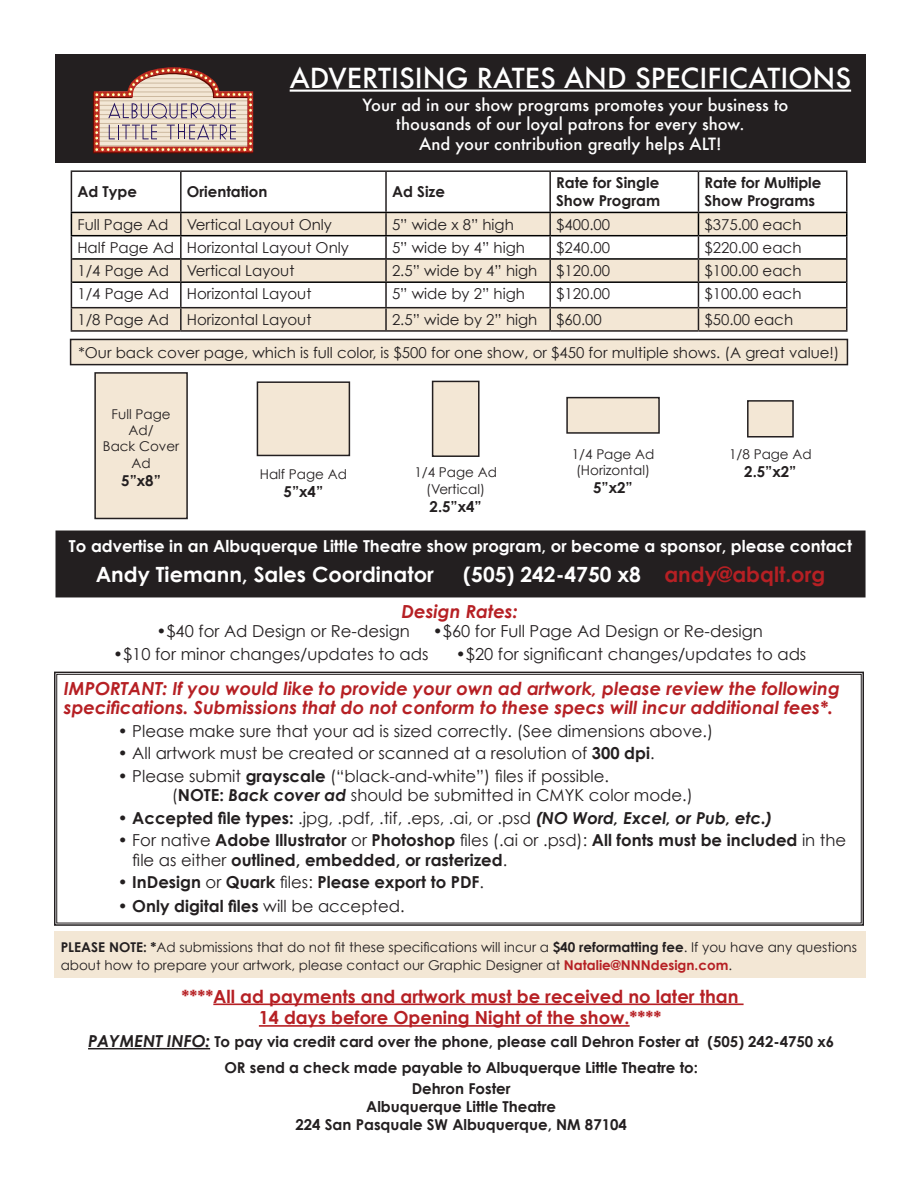
<style>
.page{position:relative;width:918px;height:1188px;background:#fff}
.page>*{position:absolute;margin:0;border:0;box-sizing:border-box;transform-origin:0 0}
.t1{font:500 27px "Futura";color:#fff}
.t2{font:700 21px "Century Gothic";color:#fff}
.t3{font:italic 700 18px/19.5px "Century Gothic";color:#b62024}
.t4{font:700 18px/21.6px "Century Gothic";color:#b62024;text-align:center}
.t5{font:16.5px/19.5px "Century Gothic";color:#231f20}
.t6{font:700 16.5px/19.5px "Century Gothic";color:#231f20}
.t7{font:500 16.5px "Futura";color:#fff}
.t8{font:700 16.5px "Century Gothic";color:#fff}
.t9{font:15px "Century Gothic";color:#231f20}
.t10{font:700 15px/18px "Century Gothic";color:#231f20;text-align:center}
.t11{font:13.5px/16.2px "Century Gothic";color:#231f20;text-align:center}
.s1{color:#b62024}
.s2{font-weight:700}
.s3{font-weight:700;font-style:italic}
.s4{font-weight:400}
.s5{font-weight:700;color:#b62024}
.s6{font-style:italic;font-size:16.5px}
</style>
<div class="page">
<div style="left:56px;top:54px;width:810px;height:108px;background:#231f20"></div>
<hr style="left:290px;top:90px;width:561px;height:2px;background:#fff">
<svg style="left:93px;top:67px;width:160px;height:86px"></svg>
<svg style="left:54px;top:671px;width:810px;height:255px"></svg>
<div style="left:56px;top:674px;width:806px;height:249px;border:1px solid #231f20"></div>
<hr style="left:213px;top:1004px;width:531px;height:1px;background:#b62024">
<hr style="left:259px;top:1025px;width:371px;height:2px;background:#b62024">
<hr style="left:88px;top:1048px;width:122px;height:1px;background:#231f20">
<div style="left:54px;top:931px;width:812px;height:47px;background:#f3e7d5"></div>
<hr style="left:71px;top:170px;width:110px;height:2px;background:#231f20">
<hr style="left:71px;top:172px;width:1px;height:40px;background:#231f20">
<hr style="left:181px;top:170px;width:205px;height:2px;background:#231f20">
<hr style="left:180px;top:172px;width:2px;height:40px;background:#231f20">
<hr style="left:386px;top:170px;width:164px;height:2px;background:#231f20">
<hr style="left:385px;top:172px;width:2px;height:40px;background:#231f20">
<hr style="left:550px;top:170px;width:148px;height:2px;background:#231f20">
<hr style="left:549px;top:172px;width:2px;height:40px;background:#231f20">
<hr style="left:698px;top:170px;width:150px;height:2px;background:#231f20">
<hr style="left:698px;top:172px;width:1px;height:40px;background:#231f20">
<hr style="left:846px;top:172px;width:2px;height:40px;background:#231f20">
<hr style="left:846px;top:236px;width:2px;height:23px;background:#231f20">
<hr style="left:846px;top:282px;width:2px;height:25px;background:#231f20">
<hr style="left:698px;top:212px;width:150px;height:1px;background:#000">
<hr style="left:846px;top:213px;width:2px;height:22px;background:#000">
<hr style="left:698px;top:235px;width:150px;height:1px;background:#000">
<hr style="left:846px;top:259px;width:2px;height:23px;background:#231f20">
<svg style="left:71px;top:212px;width:776px;height:118px"></svg>
<hr style="left:181px;top:307px;width:205px;height:1px;background:#231f20">
<hr style="left:386px;top:307px;width:164px;height:1px;background:#231f20">
<hr style="left:550px;top:307px;width:148px;height:1px;background:#231f20">
<hr style="left:698px;top:307px;width:150px;height:1px;background:#231f20">
<hr style="left:846px;top:308px;width:2px;height:22px;background:#231f20">
<hr style="left:71px;top:330px;width:110px;height:2px;background:#231f20">
<hr style="left:181px;top:330px;width:205px;height:2px;background:#231f20">
<hr style="left:386px;top:330px;width:164px;height:2px;background:#231f20">
<hr style="left:550px;top:330px;width:148px;height:2px;background:#231f20">
<hr style="left:698px;top:330px;width:150px;height:2px;background:#231f20">
<div style="left:95px;top:373px;width:92px;height:145px;background:#f3e7d5"></div>
<div style="left:94px;top:372px;width:94px;height:147px;border:2px solid #231f20"></div>
<div style="left:257px;top:382px;width:92px;height:73px;background:#f3e7d5"></div>
<div style="left:257px;top:381px;width:93px;height:75px;border:2px solid #231f20"></div>
<div style="left:433px;top:381px;width:46px;height:75px;background:#f3e7d5"></div>
<div style="left:432px;top:381px;width:48px;height:76px;border:2px solid #231f20"></div>
<div style="left:567px;top:398px;width:92px;height:35px;background:#f3e7d5"></div>
<div style="left:566px;top:397px;width:94px;height:37px;border:2px solid #231f20"></div>
<div style="left:748px;top:401px;width:45px;height:36px;background:#f3e7d5"></div>
<div style="left:747px;top:400px;width:47px;height:38px;border:2px solid #231f20"></div>
<div style="left:71px;top:339px;width:776px;height:26px;background:#f3e7d5"></div>
<div style="left:70px;top:339px;width:778px;height:26px;border:2px solid #231f20"></div>
<div style="left:56px;top:531px;width:809px;height:66px;background:#231f20"></div>
<h1 class="t1" style="left:290px;top:60px;width:563px">ADVERTISING RATES AND SPECIFICATIONS</h1>
<p class="t7" style="left:362px;top:93px;width:428px">Your ad in our show programs promotes your business to</p>
<p class="t7" style="left:396px;top:113px;width:350px">thousands of our loyal patrons for every show.</p>
<p class="t7" style="left:419px;top:132px;width:304px">And your contribution greatly helps ALT!</p>
<p class="t10" style="left:77px;top:183px;width:61px">Ad Type</p>
<p class="t10" style="left:187px;top:183px;width:82px">Orientation</p>
<p class="t10" style="left:392px;top:183px;width:55px">Ad Size</p>
<p class="t10" style="left:556px;top:174px;width:106px;text-align:left">Rate for Single<br>Show Program</p>
<p class="t10" style="left:704px;top:174px;width:118px;text-align:left">Rate for Multiple<br>Show Programs</p>
<p class="t9" style="left:77px;top:215px;width:256px">Full Page Ad Vertical Layout Only</p>
<p class="t9" style="left:392px;top:215px;width:123px">5” wide x 8” high</p>
<p class="t9" style="left:556px;top:215px;width:56px">$400.00</p>
<p class="t9" style="left:704px;top:215px;width:99px">$375.00 each</p>
<p class="t9" style="left:77px;top:238px;width:273px">Half Page Ad Horizontal Layout Only</p>
<p class="t9" style="left:392px;top:238px;width:134px">5” wide by 4” high</p>
<p class="t9" style="left:556px;top:238px;width:56px">$240.00</p>
<p class="t9" style="left:704px;top:238px;width:99px">$220.00 each</p>
<p class="t9" style="left:77px;top:261px;width:219px">1/4 Page Ad Vertical Layout</p>
<p class="t9" style="left:392px;top:261px;width:147px">2.5” wide by 4” high</p>
<p class="t9" style="left:556px;top:261px;width:56px">$120.00</p>
<p class="t9" style="left:704px;top:261px;width:99px">$100.00 each</p>
<p class="t9" style="left:77px;top:284px;width:236px">1/4 Page Ad Horizontal Layout</p>
<p class="t9" style="left:392px;top:284px;width:134px">5” wide by 2” high</p>
<p class="t9" style="left:556px;top:284px;width:56px">$120.00</p>
<p class="t9" style="left:704px;top:284px;width:99px">$100.00 each</p>
<p class="t9" style="left:77px;top:310px;width:236px">1/8 Page Ad Horizontal Layout</p>
<p class="t9" style="left:392px;top:310px;width:147px">2.5” wide by 2” high</p>
<p class="t9" style="left:556px;top:310px;width:47px">$60.00</p>
<p class="t9" style="left:704px;top:310px;width:90px">$50.00 each</p>
<p class="t9" style="left:79px;top:343px;width:762px">*Our back cover page, which is full color, is $500 for one show, or $450 for multiple shows. (A great value!)</p>
<p class="t11" style="left:103px;top:406px;width:78px">Full Page<br>Ad/<br>Back Cover<br>Ad</p>
<p class="t10" style="left:121px;top:471px;width:41px">5”x8”</p>
<p class="t11" style="left:260px;top:465px;width:89px">Half Page Ad</p>
<p class="t10" style="left:284px;top:482px;width:41px">5”x4”</p>
<p class="t11" style="left:414px;top:464px;width:84px">1/4 Page Ad (Vertical)</p>
<p class="t10" style="left:430px;top:497px;width:54px">2.5”x4”</p>
<p class="t11" style="left:572px;top:445px;width:84px">1/4 Page Ad (Horizontal)</p>
<p class="t10" style="left:593px;top:478px;width:41px">5”x2”</p>
<p class="t11" style="left:729px;top:445px;width:84px">1/8 Page Ad</p>
<p class="t10" style="left:744px;top:462px;width:54px">2.5”x2”</p>
<p class="t8" style="left:69px;top:536px;width:785px">To advertise in an Albuquerque Little Theatre show program, or become a sponsor, please contact</p>
<p class="t2" style="left:96px;top:561px;width:340px">Andy Tiemann, Sales Coordinator</p>
<p class="t2" style="left:463px;top:561px;width:363px">(505) 242-4750 x8 <span class="s1">andy@abqlt.org</span></p>
<p class="t3" style="left:402px;top:601px;width:118px">Design Rates:</p>
<p class="t5" style="left:157px;top:621px;width:255px">•$40 for Ad Design or Re-design</p>
<p class="t5" style="left:433px;top:621px;width:332px">•$60 for Full Page Ad Design or Re-design</p>
<p class="t5" style="left:113px;top:644px;width:317px">•$10 for minor changes/updates to ads</p>
<p class="t5" style="left:456px;top:644px;width:352px">•$20 for significant changes/updates to ads</p>
<p class="t3" style="left:64px;top:678px;width:778px">IMPORTANT: If you would like to provide your own ad artwork, please review the following specifications. Submissions that do not conform to these specs will incur additional fees*.</p>
<p class="t5" style="left:118px;top:721px;width:597px">• Please make sure that your ad is sized correctly. (See dimensions above.)</p>
<p class="t5" style="left:118px;top:743px;width:538px">• All artwork must be created or scanned at a resolution of <span class="s2">300 dpi</span>.</p>
<p class="t5" style="left:172px;top:766px;width:523px;text-indent:-54px">• Please submit <span class="s2">grayscale</span> (“black-and-white”) files if possible.<br>(<span class="s2">NOTE:</span> <span class="s3">Back cover ad</span> should be submitted in CMYK color mode.)</p>
<p class="t5" style="left:118px;top:808px;width:656px">• <span class="s2">Accepted file types:</span> .jpg, .pdf, .tif, .eps, .ai, or .psd <span class="s3">(NO Word, Excel, or Pub, etc.)</span></p>
<p class="t6" style="left:132px;top:830px;width:716px;text-indent:-15px"><span class="s4">• For native</span> Adobe Illustrator <span class="s4">or</span> Photoshop <span class="s4">files (.ai or .psd):</span> All fonts must be included <span class="s4">in the file as either</span> outlined, embedded, or rasterized<span class="s4">.</span></p>
<p class="t6" style="left:118px;top:872px;width:368px"><span class="s4">•</span> InDesign <span class="s4">or</span> Quark <span class="s4">files:</span> Please export to PDF<span class="s4">.</span></p>
<p class="t5" style="left:118px;top:896px;width:289px">• <span class="s2">Only digital files</span> will be accepted.</p>
<p class="t11" style="left:61px;top:938px;width:798px;line-height:18px;text-align:left"><span class="s2">PLEASE NOTE: *</span>Ad submissions that do not fit these specifications will incur a <span class="s2">$40 reformatting fee</span>. If you have any questions about how to prepare your artwork, please contact our Graphic Designer at <span class="s5">Natalie@NNNdesign.com</span>.</p>
<p class="t4" style="left:182px;top:985px;width:558px">****All ad payments and artwork must be received no later than<br>14 days before Opening Night of the show.****</p>
<p class="t10" style="left:88px;top:1029px;width:748px;line-height:25.5px"><span class="s6">PAYMENT INFO:</span> To pay via credit card over the phone, please call Dehron Foster at (505) 242-4750 x6<br>OR send a check made payable to Albuquerque Little Theatre to:</p>
<p class="t10" style="left:295px;top:1079px;width:333px">Dehron Foster<br>Albuquerque Little Theatre<br>224 San Pasquale SW Albuquerque, NM 87104</p>
</div>
